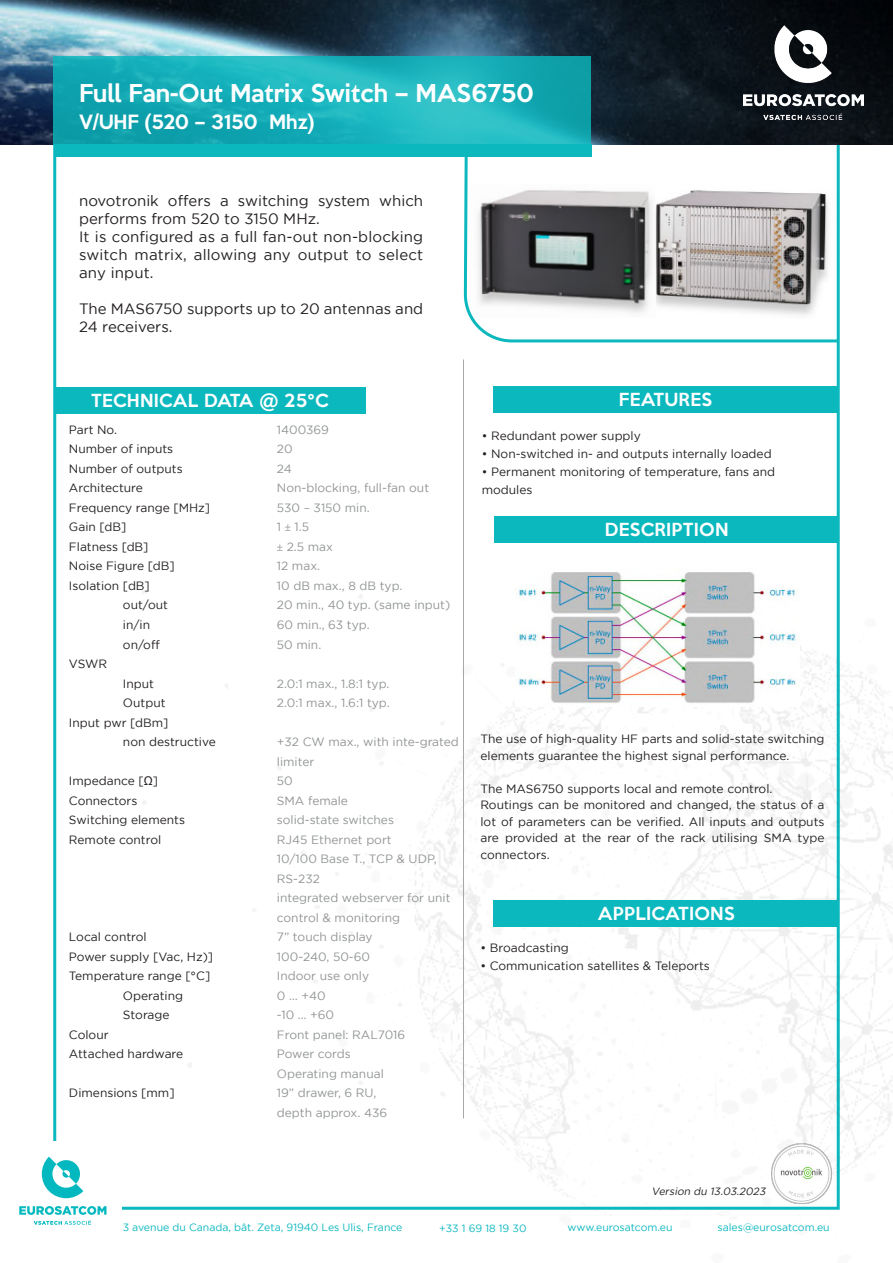
<style>
.page{position:relative;width:893px;height:1263px;background:#fff}
.page>*{position:absolute;margin:0;border:0;box-sizing:border-box;transform-origin:0 0}
.t1{font:500 22.5px "Keep Calm";color:#fff}
.t2{font:500 18px "Keep Calm";color:#fff}
.t3{font:500 16.5px "Keep Calm";letter-spacing:.02em;color:#fff}
.t4{font:15px/18px "Gotham";color:#231f20}
.t5{font:12px/16.5px "Gotham";color:#231f20}
.t6{font:12px/19.5px "Gotham";color:#929595}
.t7{font:10.5px "Gotham";color:#0bb8be}
.t8{font:italic 10.5px "Gotham";color:#231f20}
.s1{font-family:"Arial"}
.s2{font-family:"Crimson Text"}
</style>
<div class="page">
<img style="left:142px;top:569px;width:751px;height:647px">
<img style="left:0;top:0;width:893px;height:145px">
<img style="left:744px;top:26px;width:120px;height:93px">
<svg style="left:53px;top:57px;width:538px;height:88px;background:#19afb9"></svg>
<div style="left:54px;top:145px;width:537px;height:12px;background:#0bb8be"></div>
<svg style="left:462px;top:142px;width:380px;height:202px"></svg>
<div style="left:54px;top:387px;width:312px;height:26px;background:#0bb8be"></div>
<hr style="left:463px;top:359px;width:1px;height:759px;background:#a7a9a9">
<div style="left:493px;top:386px;width:344px;height:26px;background:#0bb8be"></div>
<img style="left:772px;top:1143px;width:60px;height:60px">
<img style="left:779px;top:1166px;width:44px;height:14px">
<svg style="left:19px;top:1157px;width:87px;height:68px"></svg>
<div style="left:494px;top:517px;width:344px;height:26px;background:#0bb8be"></div>
<img style="left:516px;top:569px;width:284px;height:138px">
<div style="left:494px;top:900px;width:344px;height:26px;background:#0bb8be"></div>
<p class="t1" style="left:79px;top:74px;width:456px">Full Fan-Out Matrix Switch – MAS6750</p>
<p class="t2" style="left:79px;top:106px;width:237px">V/UHF (520 – 3150 Mhz)</p>
<p class="t4" style="left:79px;top:191px;width:346px">novotronik offers a switching system which performs from 520 to 3150 MHz.</p>
<p class="t4" style="left:79px;top:227px;width:346px;text-align:justify">It is configured as a full fan-out non-blocking switch matrix, allowing any output to select any input.</p>
<p class="t4" style="left:79px;top:299px;width:346px">The MAS6750 supports up to 20 antennas and<br>24 receivers.</p>
<p class="t3" style="left:91px;top:386px;width:239px">TECHNICAL DATA @ 25°C</p>
<p class="t5" style="left:69px;top:421px;width:50px">Part No.</p>
<p class="t5" style="left:69px;top:441px;width:106px">Number of inputs</p>
<p class="t5" style="left:69px;top:460px;width:115px">Number of outputs</p>
<p class="t5" style="left:69px;top:480px;width:76px">Architecture</p>
<p class="t5" style="left:69px;top:499px;width:143px">Frequency range [MHz]</p>
<p class="t5" style="left:69px;top:519px;width:59px">Gain [dB]</p>
<p class="t5" style="left:69px;top:538px;width:81px">Flatness [dB]</p>
<p class="t5" style="left:69px;top:558px;width:107px">Noise Figure [dB]</p>
<p class="t5" style="left:69px;top:577px;width:82px">Isolation [dB]</p>
<p class="t5" style="left:123px;top:597px;width:47px">out/out</p>
<p class="t5" style="left:123px;top:616px;width:29px">in/in</p>
<p class="t5" style="left:123px;top:636px;width:38px">on/off</p>
<p class="t5" style="left:69px;top:655px;width:40px">VSWR</p>
<p class="t5" style="left:123px;top:675px;width:33px">Input</p>
<p class="t5" style="left:123px;top:694px;width:44px">Output</p>
<p class="t5" style="left:69px;top:714px;width:101px">Input pwr [dBm]</p>
<p class="t5" style="left:123px;top:733px;width:94px">non destructive</p>
<p class="t5" style="left:69px;top:772px;width:91px">Impedance [<span class="s1">Ω</span>]</p>
<p class="t5" style="left:69px;top:792px;width:70px">Connectors</p>
<p class="t5" style="left:69px;top:811px;width:118px">Switching elements</p>
<p class="t5" style="left:69px;top:831px;width:94px">Remote control</p>
<p class="t6" style="left:277px;top:420px;width:54px">1400369</p>
<p class="t6" style="left:277px;top:439px;width:17px">20</p>
<p class="t6" style="left:277px;top:459px;width:16px">24</p>
<p class="t6" style="left:277px;top:478px;width:154px">Non-blocking, full-fan out</p>
<p class="t6" style="left:277px;top:498px;width:94px">530 – 3150 min.</p>
<p class="t6" style="left:277px;top:517px;width:34px">1 <span class="s2">±</span> 1.5</p>
<p class="t6" style="left:277px;top:537px;width:58px"><span class="s2">±</span> 2.5 max</p>
<p class="t6" style="left:277px;top:556px;width:45px">12 max.</p>
<p class="t6" style="left:277px;top:576px;width:127px">10 dB max., 8 dB typ.</p>
<p class="t6" style="left:277px;top:595px;width:175px">20 min., 40 typ. (same input)</p>
<p class="t6" style="left:277px;top:615px;width:94px">60 min., 63 typ.</p>
<p class="t6" style="left:277px;top:634px;width:46px">50 min.</p>
<p class="t6" style="left:277px;top:673px;width:114px">2.0:1 max., 1.8:1 typ.</p>
<p class="t6" style="left:277px;top:693px;width:114px">2.0:1 max., 1.6:1 typ.</p>
<p class="t6" style="left:277px;top:732px;width:183px">+32 CW max., with inte-grated limiter</p>
<p class="t6" style="left:277px;top:771px;width:17px">50</p>
<p class="t6" style="left:277px;top:790px;width:73px">SMA female</p>
<p class="t6" style="left:277px;top:810px;width:119px">solid-state switches</p>
<p class="t6" style="left:277px;top:829px;width:116px">RJ45 Ethernet port</p>
<p class="t6" style="left:277px;top:849px;width:161px">10/100 Base T., TCP &amp; UDP,<br>RS-232</p>
<p class="t6" style="left:277px;top:888px;width:175px">integrated webserver for unit control &amp; monitoring</p>
<p class="t6" style="left:277px;top:927px;width:97px">7” touch display</p>
<p class="t6" style="left:277px;top:946px;width:95px">100-240, 50-60</p>
<p class="t6" style="left:277px;top:966px;width:94px">Indoor use only</p>
<p class="t6" style="left:277px;top:985px;width:50px">0 … +40</p>
<p class="t6" style="left:277px;top:1005px;width:59px">-10 … +60</p>
<p class="t6" style="left:277px;top:1024px;width:130px">Front panel: RAL7016</p>
<p class="t6" style="left:277px;top:1044px;width:75px">Power cords</p>
<p class="t6" style="left:277px;top:1063px;width:108px">Operating manual</p>
<p class="t6" style="left:277px;top:1083px;width:101px">19” drawer, 6 RU,</p>
<p class="t6" style="left:277px;top:1102px;width:112px">depth approx. 436</p>
<p class="t5" style="left:69px;top:928px;width:79px">Local control</p>
<p class="t5" style="left:69px;top:948px;width:146px">Power supply [Vac, Hz)]</p>
<p class="t5" style="left:69px;top:967px;width:143px">Temperature range [°C]</p>
<p class="t5" style="left:123px;top:987px;width:62px">Operating</p>
<p class="t5" style="left:123px;top:1006px;width:48px">Storage</p>
<p class="t5" style="left:69px;top:1026px;width:41px">Colour</p>
<p class="t5" style="left:69px;top:1045px;width:116px">Attached hardware</p>
<p class="t5" style="left:69px;top:1084px;width:107px">Dimensions [mm]</p>
<p class="t3" style="left:619px;top:386px;width:95px">FEATURES</p>
<p class="t5" style="left:482px;top:427px;width:161px">• Redundant power supply</p>
<p class="t5" style="left:482px;top:445px;width:291px">• Non-switched in- and outputs internally loaded</p>
<p class="t5" style="left:482px;top:463px;width:295px">• Permanent monitoring of temperature, fans and</p>
<p class="t5" style="left:482px;top:481px;width:52px">modules</p>
<p class="t3" style="left:605px;top:516px;width:125px">DESCRIPTION</p>
<p class="t5" style="left:480px;top:731px;width:346px">The use of high-quality HF parts and solid-state switching elements guarantee the highest signal performance.</p>
<p class="t5" style="left:480px;top:780px;width:294px">The MAS6750 supports local and remote control.</p>
<p class="t5" style="left:480px;top:797px;width:346px;text-align:justify">Routings can be monitored and changed, the status of a lot of parameters can be verified. All inputs and outputs are provided at the rear of the rack utilising SMA type connectors.</p>
<p class="t3" style="left:598px;top:899px;width:138px">APPLICATIONS</p>
<p class="t5" style="left:480px;top:940px;width:90px">• Broadcasting</p>
<p class="t5" style="left:480px;top:958px;width:231px">• Communication satellites &amp; Teleports</p>
<p class="t8" style="left:652px;top:1185px;width:117px">Version du 13.03.2023</p>
<p class="t7" style="left:123px;top:1221px;width:281px">3 avenue du Canada, bât. Zeta, 91940 Les Ulis, France</p>
<p class="t7" style="left:439px;top:1222px;width:89px">+33 1 69 18 19 30</p>
<p class="t7" style="left:568px;top:1221px;width:107px">www.eurosatcom.eu</p>
<p class="t7" style="left:717px;top:1221px;width:114px">sales@eurosatcom.eu</p>
</div>
